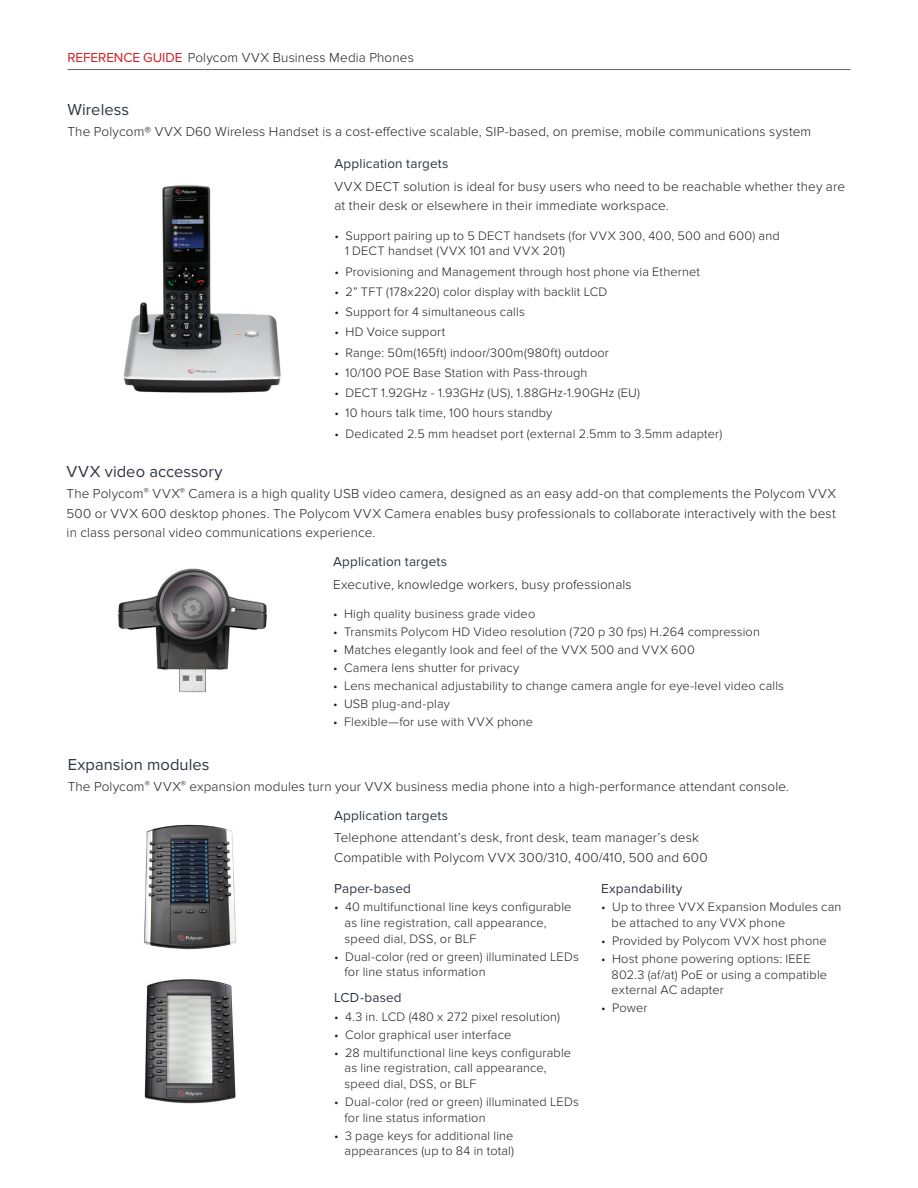
<style>
.page{position:relative;width:918px;height:1188px;background:#fff}
.page>*{position:absolute;margin:0;border:0;box-sizing:border-box;transform-origin:0 0}
.t1{font:16.5px "Proxima Nova";letter-spacing:.005em;color:#2c3742}
.t2{font:300 13.5px/19.5px "Proxima Nova";letter-spacing:.01em;color:#231f20}
.t3{font:13.5px "Proxima Nova";letter-spacing:.01em;color:#2c3742}
.t4{font:300 12.75px/15.8px "Proxima Nova";letter-spacing:.015em;color:#231f20}
.s1{font-weight:400;color:#d41b21}
.s2{font-weight:400;color:#2c3742}
</style>
<div class="page">
<hr style="left:68px;top:69px;width:782px;height:1px;background:#636366">
<img style="left:124px;top:184px;width:157px;height:209px">
<img style="left:144px;top:979px;width:92px;height:125px">
<img style="left:144px;top:824px;width:93px;height:126px">
<img style="left:118px;top:568px;width:149px;height:125px">
<p class="t2" style="left:68px;top:48px;width:348px"><span class="s1">REFERENCE GUIDE</span> Polycom VVX Business Media Phones</p>
<p class="t1" style="left:68px;top:100px;width:63px">Wireless</p>
<p class="t2" style="left:68px;top:121px;width:745px">The Polycom® VVX D60 Wireless Handset is a cost-effective scalable, SIP-based, on premise, mobile communications system</p>
<p class="t3" style="left:335px;top:156px;width:116px">Application targets</p>
<p class="t2" style="left:335px;top:177px;width:512px">VVX DECT solution is ideal for busy users who need to be reachable whether they are at their desk or elsewhere in their immediate workspace.</p>
<p class="t4" style="left:345px;top:228px;width:436px;text-indent:-11px">• Support pairing up to 5 DECT handsets (for VVX 300, 400, 500 and 600) and<br>1 DECT handset (VVX 101 and VVX 201)</p>
<p class="t4" style="left:334px;top:264px;width:367px">• Provisioning and Management through host phone via Ethernet</p>
<p class="t4" style="left:334px;top:284px;width:274px">• 2” TFT (178x220) color display with backlit LCD</p>
<p class="t4" style="left:334px;top:304px;width:192px">• Support for 4 simultaneous calls</p>
<p class="t4" style="left:334px;top:324px;width:112px">• HD Voice support</p>
<p class="t4" style="left:334px;top:345px;width:276px">• Range: 50m(165ft) indoor/300m(980ft) outdoor</p>
<p class="t4" style="left:334px;top:365px;width:254px">• 10/100 POE Base Station with Pass-through</p>
<p class="t4" style="left:334px;top:385px;width:307px">• DECT 1.92GHz - 1.93GHz (US), 1.88GHz-1.90GHz (EU)</p>
<p class="t4" style="left:334px;top:405px;width:219px">• 10 hours talk time, 100 hours standby</p>
<p class="t4" style="left:334px;top:426px;width:389px">• Dedicated 2.5 mm headset port (external 2.5mm to 3.5mm adapter)</p>
<p class="t1" style="left:67px;top:462px;width:157px">VVX video accessory</p>
<p class="t2" style="left:67px;top:484px;width:771px;text-align:justify">The Polycom<sup>®</sup> VVX<sup>®</sup> Camera is a high quality USB video camera, designed as an easy add-on that complements the Polycom VVX 500 or VVX 600 desktop phones. The Polycom VVX Camera enables busy professionals to collaborate interactively with the best in class personal video communications experience.</p>
<p class="t3" style="left:333px;top:554px;width:116px">Application targets</p>
<p class="t2" style="left:333px;top:575px;width:300px">Executive, knowledge workers, busy professionals</p>
<p class="t4" style="left:333px;top:606px;width:204px">• High quality business grade video</p>
<p class="t4" style="left:333px;top:624px;width:428px">• Transmits Polycom HD Video resolution (720 p 30 fps) H.264 compression</p>
<p class="t4" style="left:333px;top:642px;width:363px">• Matches elegantly look and feel of the VVX 500 and VVX 600</p>
<p class="t4" style="left:333px;top:660px;width:188px">• Camera lens shutter for privacy</p>
<p class="t4" style="left:333px;top:678px;width:453px">• Lens mechanical adjustability to change camera angle for eye-level video calls</p>
<p class="t4" style="left:333px;top:696px;width:118px">• USB plug-and-play</p>
<p class="t4" style="left:333px;top:714px;width:202px">• Flexible—for use with VVX phone</p>
<p class="t1" style="left:68px;top:755px;width:143px">Expansion modules</p>
<p class="t2" style="left:334px;top:772px;width:456px;line-height:29.1px;text-indent:-266px">The Polycom<sup>®</sup> VVX<sup>®</sup> expansion modules turn your VVX business media phone into a high-performance attendant console.<br><span class="s2">Application targets</span></p>
<p class="t2" style="left:334px;top:828px;width:375px">Telephone attendant’s desk, front desk, team manager’s desk<br>Compatible with Polycom VVX 300/310, 400/410, 500 and 600</p>
<p class="t3" style="left:334px;top:880px;width:78px">Paper-based</p>
<p class="t4" style="left:345px;top:899px;width:228px;text-indent:-11px">• 40 multifunctional line keys configurable as line registration, call appearance, speed dial, DSS, or BLF</p>
<p class="t4" style="left:345px;top:949px;width:236px;text-indent:-11px">• Dual-color (red or green) illuminated LEDs for line status information</p>
<p class="t3" style="left:334px;top:990px;width:69px">LCD-based</p>
<p class="t4" style="left:334px;top:1009px;width:227px">• 4.3 in. LCD (480 x 272 pixel resolution)</p>
<p class="t4" style="left:334px;top:1027px;width:179px">• Color graphical user interface</p>
<p class="t4" style="left:345px;top:1045px;width:228px;text-indent:-11px">• 28 multifunctional line keys configurable as line registration, call appearance, speed dial, DSS, or BLF</p>
<p class="t4" style="left:345px;top:1094px;width:236px;text-indent:-11px">• Dual-color (red or green) illuminated LEDs for line status information</p>
<p class="t4" style="left:334px;top:1128px;width:182px;text-align:right">• 3 page keys for additional line appearances (up to 84 in total)</p>
<p class="t3" style="left:601px;top:880px;width:83px">Expandability</p>
<p class="t4" style="left:612px;top:899px;width:231px;text-indent:-11px">• Up to three VVX Expansion Modules can be attached to any VVX phone</p>
<p class="t4" style="left:601px;top:933px;width:227px">• Provided by Polycom VVX host phone</p>
<p class="t4" style="left:612px;top:951px;width:217px;text-indent:-11px">• Host phone powering options: IEEE<br>802.3 (af/at) PoE or using a compatible external AC adapter</p>
<p class="t4" style="left:601px;top:1000px;width:48px">• Power</p>
</div>
